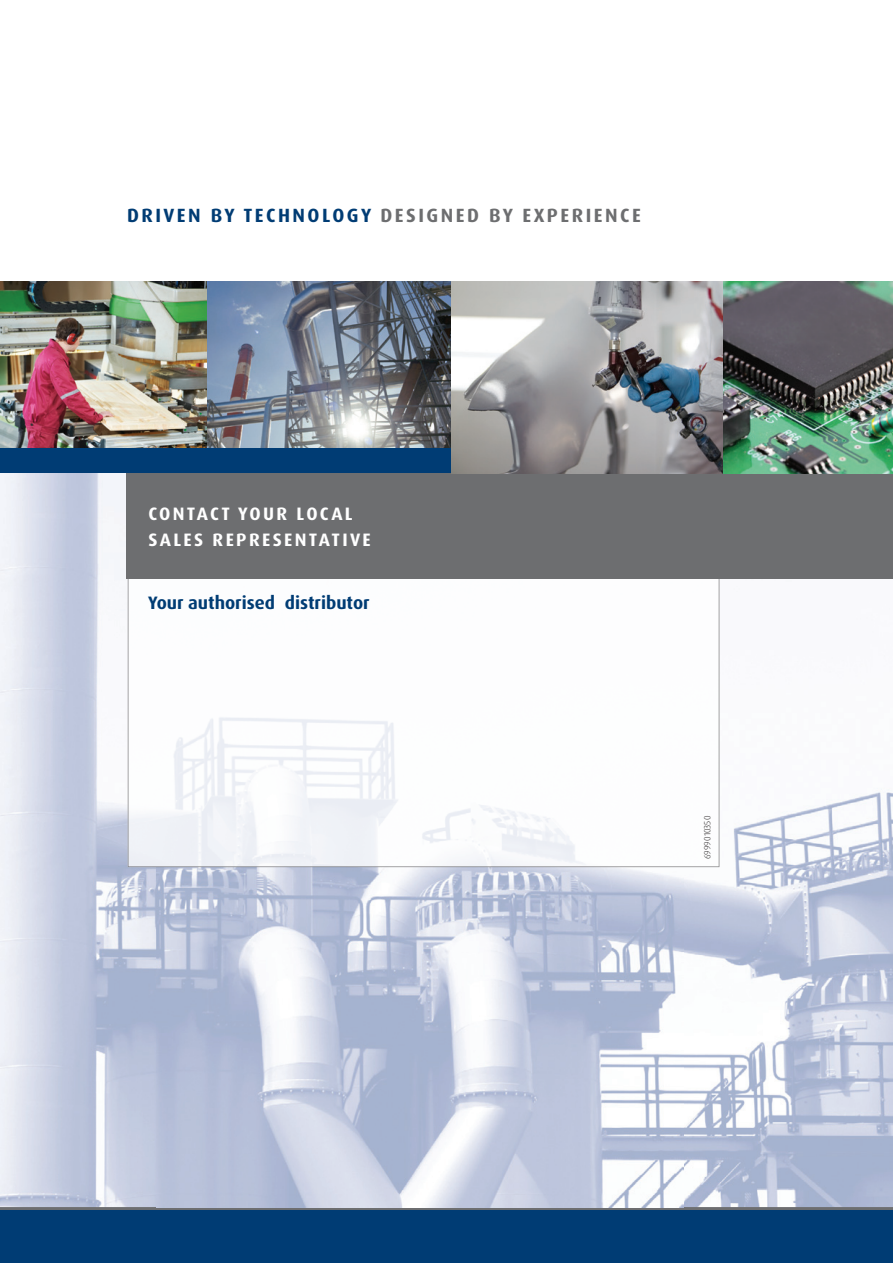
<style>
.page{position:relative;width:893px;height:1263px;background:#fff}
.page>*{position:absolute;margin:0;border:0;box-sizing:border-box;transform-origin:0 0}
.t1{font:700 19.2px "Dax Pro";letter-spacing:.13em;color:#6d6e70}
.t2{font:700 18px/25.5px "Dax Pro";letter-spacing:.13em;color:#fff}
.t3{font:700 18px "Dax Pro";color:#003c74}
.t4{font:300 9px "Dax Pro";color:#231f20}
.s1{color:#003c74}
</style>
<div class="page">
<div style="left:0;top:1210px;width:893px;height:53px;background:#003c74"></div>
<hr style="left:0;top:1207px;width:893px;height:3px;background:#6d6e70">
<img style="left:0;top:473px;width:127px;height:91px">
<img style="left:0;top:564px;width:157px;height:643px">
<img style="left:683px;top:579px;width:210px;height:628px">
<img style="left:157px;top:867px;width:526px;height:340px">
<img style="left:128px;top:579px;width:591px;height:288px">
<div style="left:127px;top:473px;width:766px;height:106px;background:#6d6e70"></div>
<div style="left:0;top:448px;width:452px;height:25px;background:#003c74"></div>
<img style="left:0;top:282px;width:452px;height:166px">
<img style="left:452px;top:282px;width:441px;height:191px">
<p class="t1" style="left:127px;top:203px;width:515px"><span class="s1">DRIVEN BY TECHNOLOGY</span> DESIGNED BY EXPERIENCE</p>
<p class="t2" style="left:148px;top:501px;width:224px">CONTACT YOUR LOCAL<br>SALES REPRESENTATIVE</p>
<p class="t3" style="left:148px;top:592px;width:223px">Your authorised distributor</p>
<p class="t4" style="left:702px;top:859px;width:45px;rotate:-90deg">6999010350</p>
</div>
